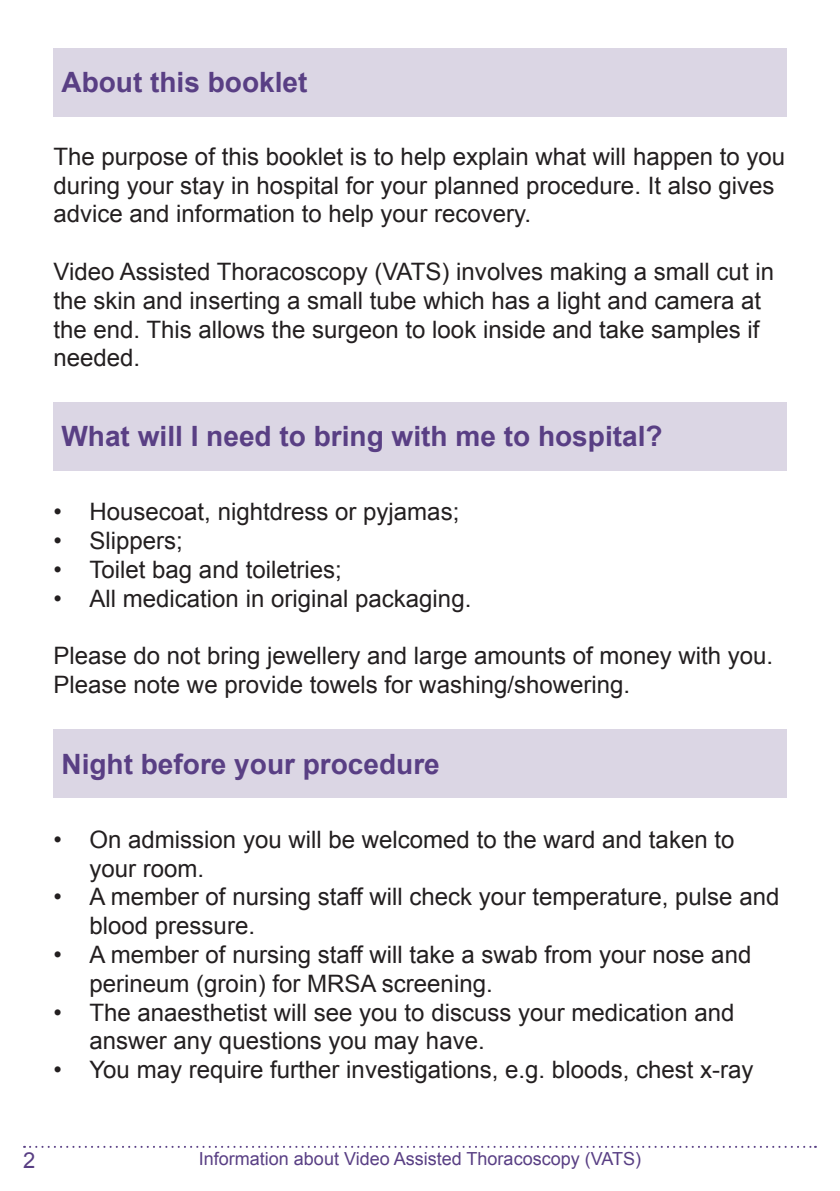
<style>
.page{position:relative;width:840px;height:1191px;background:#fff}
.page>*{position:absolute;margin:0;border:0;box-sizing:border-box;transform-origin:0 0}
.t1{font:700 28px "Arial";color:#593f84}
.t2{font:24px/28.8px "Arial";color:#231f20}
.t3{font:22px "Arial";color:#593f84}
.t4{font:18px "Arial";color:#593f84}
</style>
<div class="page">
<svg style="left:24px;top:1145px;width:791px;height:2px"></svg>
<div style="left:53px;top:48px;width:733px;height:68px;background:#dbd6e4"></div>
<div style="left:53px;top:402px;width:733px;height:68px;background:#dbd6e4"></div>
<div style="left:53px;top:729px;width:733px;height:69px;background:#dbd6e4"></div>
<p class="t1" style="left:61px;top:64px;width:247px">About this booklet</p>
<p class="t2" style="left:53px;top:142px;width:733px">The purpose of this booklet is to help explain what will happen to you during your stay in hospital for your planned procedure. It also gives advice and information to help your recovery.</p>
<p class="t2" style="left:53px;top:257px;width:721px">Video Assisted Thoracoscopy (VATS) involves making a small cut in</p>
<p class="t2" style="left:53px;top:286px;width:708px">the skin and inserting a small tube which has a light and camera at</p>
<p class="t2" style="left:53px;top:315px;width:707px">the end. This allows the surgeon to look inside and take samples if</p>
<p class="t2" style="left:53px;top:344px;width:88px">needed.</p>
<p class="t1" style="left:61px;top:418px;width:602px">What will I need to bring with me to hospital?</p>
<p class="t2" style="left:53px;top:497px;width:407px">• Housecoat, nightdress or pyjamas;</p>
<p class="t2" style="left:53px;top:526px;width:131px">• Slippers;</p>
<p class="t2" style="left:53px;top:555px;width:290px">• Toilet bag and toiletries;</p>
<p class="t2" style="left:53px;top:584px;width:419px">• All medication in original packaging.</p>
<p class="t2" style="left:53px;top:641px;width:720px">Please do not bring jewellery and large amounts of money with you.<br>Please note we provide towels for washing/showering.</p>
<p class="t1" style="left:61px;top:746px;width:380px">Night before your procedure</p>
<p class="t2" style="left:89px;top:825px;width:646px;text-indent:-36px">• On admission you will be welcomed to the ward and taken to your room.</p>
<p class="t2" style="left:89px;top:883px;width:691px;text-indent:-36px">• A member of nursing staff will check your temperature, pulse and blood pressure.</p>
<p class="t2" style="left:89px;top:940px;width:663px;text-indent:-36px">• A member of nursing staff will take a swab from your nose and perineum (groin) for MRSA screening.</p>
<p class="t2" style="left:89px;top:998px;width:646px;text-indent:-36px">• The anaesthetist will see you to discuss your medication and answer any questions you may have.</p>
<p class="t2" style="left:53px;top:1055px;width:701px">• You may require further investigations, e.g. bloods, chest x-ray</p>
<p class="t3" style="left:23px;top:1145px;width:14px">2</p>
<p class="t4" style="left:199px;top:1146px;width:443px">Information about Video Assisted Thoracoscopy (VATS)</p>
</div>
